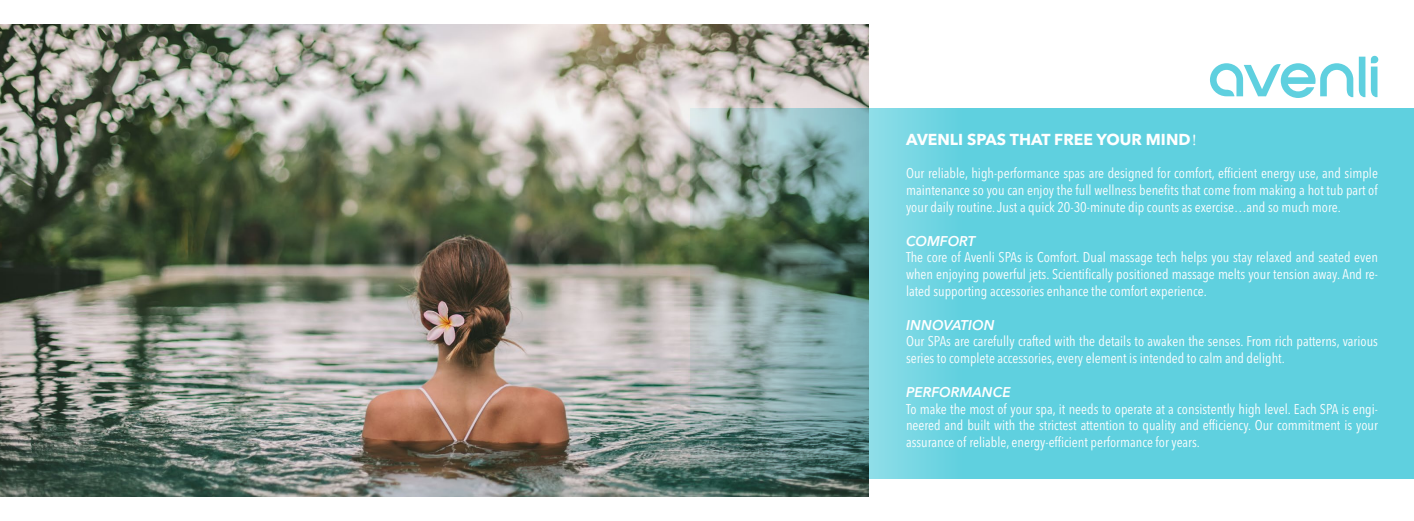
<style>
.page{position:relative;width:1414px;height:521px;background:#fff}
.page>*{position:absolute;margin:0;border:0;box-sizing:border-box;transform-origin:0 0}
.t1{font:700 15.75px "Avenir Next LT Pro";color:#fff}
.t2{font:condensed 14px/16.8px "Avenir Next LT Pro";color:#fff;text-align:justify}
.t3{font:italic 600 14px "Avenir Next LT Pro";color:#fff}
.s1{font-family:"Adobe Song Std";font-weight:300}
</style>
<div class="page">
<img style="left:0;top:25px;width:869px;height:471px">
<svg style="left:690px;top:109px;width:724px;height:370px;background:#68c1cb"></svg>
<svg style="left:1359px;top:57px;width:6px;height:40px"></svg>
<svg style="left:1210px;top:63px;width:143px;height:35px"></svg>
<svg style="left:1371px;top:56px;width:7px;height:41px"></svg>
<p class="t1" style="left:906px;top:130px;width:302px">AVENLI SPAS THAT FREE YOUR MIND<span class="s1">！</span></p>
<p class="t2" style="left:906px;top:165px;width:473px">Our reliable, high-performance spas are designed for comfort, efficient energy use, and simple maintenance so you can enjoy the full wellness benefits that come from making a hot tub part of your daily routine. Just a quick 20-30-minute dip counts as exercise…and so much more.</p>
<p class="t3" style="left:906px;top:232px;width:71px">COMFORT</p>
<p class="t2" style="left:906px;top:249px;width:473px">The core of Avenli SPAs is Comfort. Dual massage tech helps you stay relaxed and seated even when enjoying powerful jets. Scientifically positioned massage melts your tension away. And re&shy;lated supporting accessories enhance the comfort experience.</p>
<p class="t3" style="left:906px;top:316px;width:90px">INNOVATION</p>
<p class="t2" style="left:906px;top:333px;width:473px">Our SPAs are carefully crafted with the details to awaken the senses. From rich patterns, various series to complete accessories, every element is intended to calm and delight.</p>
<p class="t3" style="left:906px;top:383px;width:106px">PERFORMANCE</p>
<p class="t2" style="left:906px;top:400px;width:473px">To make the most of your spa, it needs to operate at a consistently high level. Each SPA is engi&shy;neered and built with the strictest attention to quality and efficiency. Our commitment is your assurance of reliable, energy-efficient performance for years.</p>
</div>
